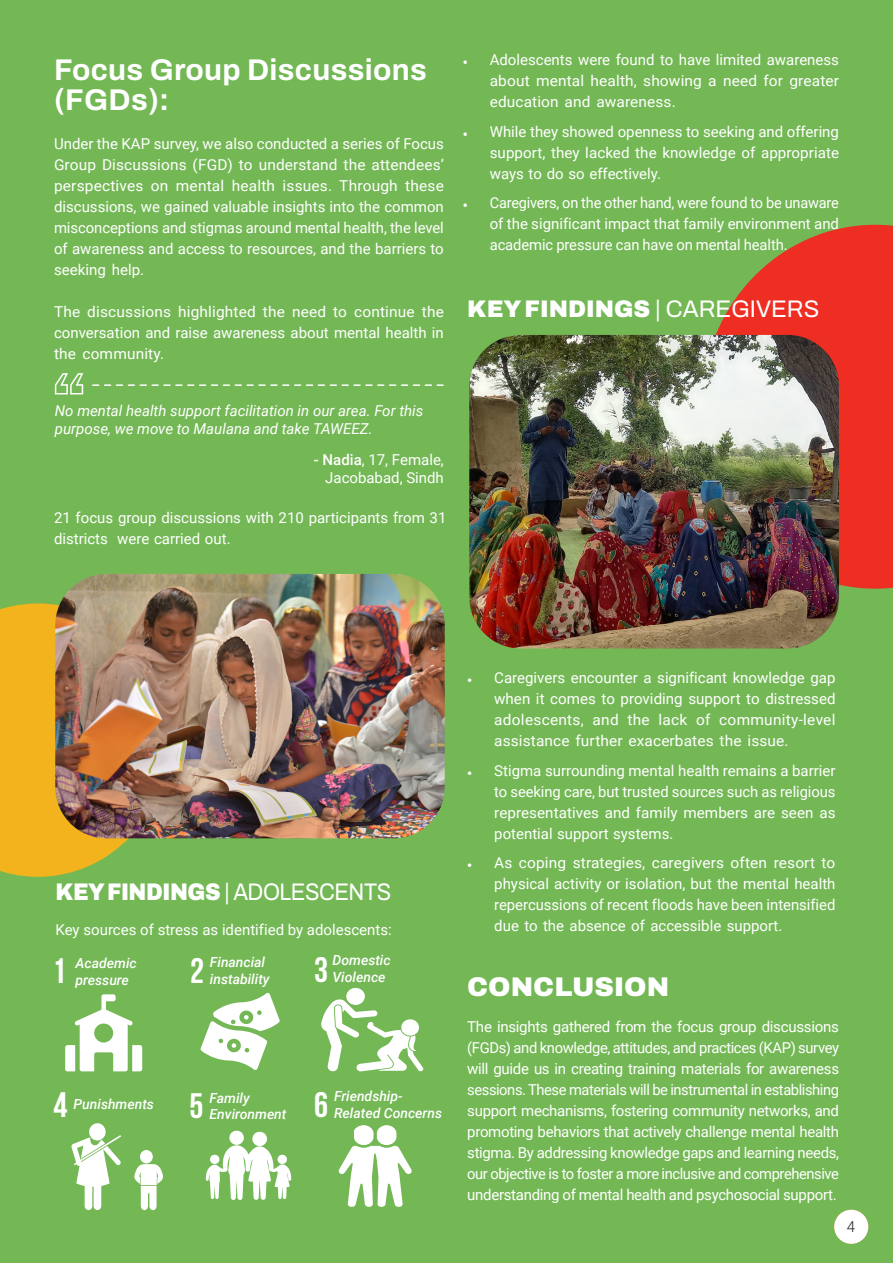
<style>
.page{position:relative;width:893px;height:1263px;background:#74b856}
.page>*{position:absolute;margin:0;border:0;box-sizing:border-box;transform-origin:0 0}
.t1{font:700 35.25px "Bebas Neue";color:#fff}
.t2{font:700 30px/30px "Archivo";letter-spacing:.01em;color:#fff}
.t3{font:900 27px "Archivo";color:#fff}
.t4{font:24px "Archivo";letter-spacing:-.02em;color:#fff;scale:.9 1}
.t5{font:900 24px "Archivo";color:#fff}
.t6{font:15px/21px "Roboto";color:#fff;text-align:justify}
.t7{font:italic 15px/18px "Roboto";color:#fff}
.t8{font:300 15px "Roboto";color:#231f20}
.t9{font:italic 500 13.95px "Roboto";color:#fff}
.s1{font-weight:500}
.s2{font-family:"Adobe Arabic";font-size:18px}
.s3{font-weight:400}
.s4{font-weight:900}
</style>
<div class="page">
<div style="left:834px;top:1210px;width:34px;height:34px;background:#fff;border-radius:50%"></div>
<svg style="left:715px;top:225px;width:178px;height:364px;fill:#ee2e22"></svg>
<svg style="left:200px;top:993px;width:80px;height:77px"></svg>
<svg style="left:65px;top:994px;width:77px;height:77px"></svg>
<svg style="left:338px;top:1125px;width:74px;height:82px"></svg>
<svg style="left:206px;top:1130px;width:85px;height:70px"></svg>
<svg style="left:321px;top:987px;width:103px;height:84px"></svg>
<div style="left:140px;top:1150px;width:13px;height:13px;background:#fff;border-radius:50%"></div>
<svg style="left:134px;top:1164px;width:29px;height:46px"></svg>
<svg style="left:71px;top:1123px;width:50px;height:87px"></svg>
<svg style="left:54px;top:373px;width:30px;height:22px"></svg>
<svg style="left:93px;top:384px;width:350px;height:2px"></svg>
<svg style="left:0;top:603px;width:168px;height:274px;fill:#f2b31c"></svg>
<img style="left:55px;top:574px;width:390px;height:264px">
<img style="left:469px;top:335px;width:370px;height:313px">
<p class="t2" style="left:54px;top:55px;width:374px">Focus Group Discussions (FGDs):</p>
<p class="t6" style="left:54px;top:133px;width:391px">Under the KAP survey, we also conducted a series of Focus Group Discussions (FGD) to understand the attendees’ perspectives on mental health issues. Through these discussions, we gained valuable insights into the common misconceptions and stigmas around mental health, the level of awareness and access to resources, and the barriers to seeking help.</p>
<p class="t6" style="left:54px;top:301px;width:391px">The discussions highlighted the need to continue the conversation and raise awareness about mental health in the community.</p>
<p class="t7" style="left:55px;top:401px;width:370px">No mental health support facilitation in our area. For this purpose, we move to Maulana and take TAWEEZ.</p>
<p class="t6" style="left:314px;top:448px;width:131px"><span class="s1">- Nadia</span>, 17, Female,</p>
<p class="t6" style="left:325px;top:466px;width:120px">Jacobabad, Sindh</p>
<p class="t6" style="left:54px;top:506px;width:394px">21 focus group discussions with 210 participants from 31 districts were carried out.</p>
<p class="t6" style="left:490px;top:49px;width:351px;text-indent:-27px"><span class="s2">•</span> Adolescents were found to have limited awareness about mental health, showing a need for greater education and awareness.</p>
<p class="t6" style="left:490px;top:120px;width:351px;text-indent:-27px"><span class="s2">•</span> While they showed openness to seeking and offering support, they lacked the knowledge of appropriate ways to do so effectively.</p>
<p class="t6" style="left:490px;top:192px;width:351px;text-indent:-27px"><span class="s2">•</span> Caregivers, on the other hand, were found to be unaware of the significant impact that family environment and academic pressure can have on mental health.</p>
<p class="t5" style="left:467px;top:291px;width:354px">KEY FINDINGS <span class="s3">| CAREGIVERS</span></p>
<p class="t4" style="left:56px;top:874px;width:374px"><span class="s4">KEY FINDINGS</span> | ADOLESCENTS</p>
<p class="t6" style="left:56px;top:919px;width:338px">Key sources of stress as identified by adolescents:</p>
<p class="t1" style="left:52px;top:952px;width:15px">1</p>
<p class="t9" style="left:76px;top:954px;width:63px">Academic</p>
<p class="t9" style="left:76px;top:970px;width:55px">pressure</p>
<p class="t9" style="left:210px;top:952px;width:57px">Financial</p>
<p class="t1" style="left:190px;top:952px;width:15px">2</p>
<p class="t9" style="left:210px;top:969px;width:61px">instability</p>
<p class="t9" style="left:332px;top:951px;width:60px">Domestic</p>
<p class="t1" style="left:314px;top:951px;width:15px">3</p>
<p class="t9" style="left:332px;top:967px;width:55px">Violence</p>
<p class="t9" style="left:210px;top:1088px;width:42px">Family</p>
<p class="t9" style="left:210px;top:1105px;width:78px">Environment</p>
<p class="t1" style="left:54px;top:1085px;width:15px">4</p>
<p class="t1" style="left:189px;top:1086px;width:15px">5</p>
<p class="t9" style="left:74px;top:1094px;width:82px">Punishments</p>
<p class="t9" style="left:334px;top:1086px;width:70px">Friendship-</p>
<p class="t1" style="left:314px;top:1085px;width:15px">6</p>
<p class="t9" style="left:334px;top:1103px;width:110px">Related Concerns</p>
<p class="t6" style="left:494px;top:667px;width:343px;text-indent:-27px"><span class="s2">•</span> Caregivers encounter a significant knowledge gap when it comes to providing support to distressed adolescents, and the lack of community-level assistance further exacerbates the issue.</p>
<p class="t6" style="left:494px;top:759px;width:343px;text-indent:-27px"><span class="s2">•</span> Stigma surrounding mental health remains a barrier to seeking care, but trusted sources such as religious representatives and family members are seen as potential support systems.</p>
<p class="t6" style="left:494px;top:852px;width:343px;text-indent:-27px"><span class="s2">•</span> As coping strategies, caregivers often resort to physical activity or isolation, but the mental health repercussions of recent floods have been intensified due to the absence of accessible support.</p>
<p class="t3" style="left:467px;top:966px;width:203px">CONCLUSION</p>
<p class="t6" style="left:467px;top:1015px;width:373px">The insights gathered from the focus group discussions (FGDs) and knowledge, attitudes, and practices (KAP) survey will guide us in creating training materials for awareness sessions. These materials will be instrumental in establishing support mechanisms, fostering community networks, and promoting behaviors that actively challenge mental health stigma. By addressing knowledge gaps and learning needs, our objective is to foster a more inclusive and comprehensive understanding of mental health and psychosocial support.</p>
<p class="t8" style="left:847px;top:1216px;width:10px">4</p>
</div>
